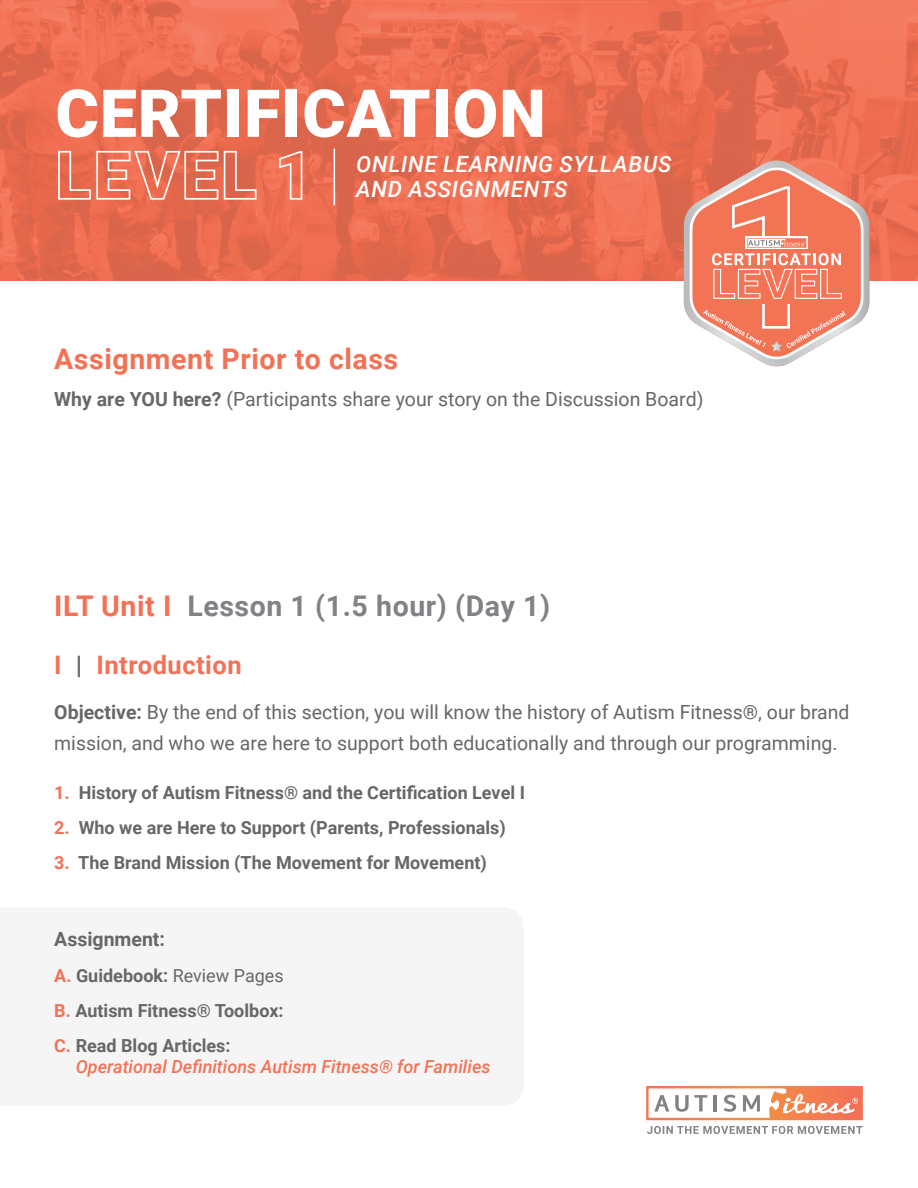
<style>
.page{position:relative;width:918px;height:1188px;background:#fff}
.page>*{position:absolute;margin:0;border:0;box-sizing:border-box;transform-origin:0 0}
.t1{font:900 66.15px/61.9px "Roboto";letter-spacing:.015em;color:#fff}
.t2{font:700 28.5px "Roboto";letter-spacing:.02em;color:#808285}
.t3{font:700 28.5px "Roboto";letter-spacing:.02em;color:#f37255}
.t4{font:700 25.5px "Roboto";letter-spacing:.02em;color:#f37255}
.t5{font:italic 500 22.35px/24.5px "Roboto";letter-spacing:.035em;color:#fff}
.t6{font:19.5px/31.5px "Roboto";color:#686768}
.t7{font:700 19.5px "Roboto";color:#686768}
.t8{font:700 18px/35.1px "Roboto";color:#686768;text-align:justify}
.t9{font:italic 500 18px "Roboto";color:#f37255}
.s1{font-weight:700}
.s2{color:#f37255}
.s3{color:#686768}
.s4{font-weight:400}
</style>
<div class="page">
<svg style="left:0;top:0;width:918px;height:281px;fill:#ed6c4f"></svg>
<svg style="left:684px;top:159px;width:185px;height:208px"></svg>
<hr style="left:334px;top:148px;width:1px;height:57px;background:#fff">
<svg style="left:646px;top:1086px;width:217px;height:48px"></svg>
<h1 class="t1" style="left:55px;top:80px;width:492px">CERTIFICATION<br>LEVEL 1</h1>
<p class="t5" style="left:356px;top:151px;width:316px">ONLINE LEARNING SYLLABUS<br>AND ASSIGNMENTS</p>
<h2 class="t3" style="left:54px;top:339px;width:346px">Assignment Prior to class</h2>
<p class="t6" style="left:54px;top:383px;width:651px"><span class="s1">Why are YOU here?</span> (Participants share your story on the Discussion Board)</p>
<h2 class="t2" style="left:54px;top:586px;width:497px"><span class="s2">ILT Unit I</span> Lesson 1 (1.5 hour) (Day 1)</h2>
<h3 class="t4" style="left:54px;top:647px;width:189px">I <span class="s3">|</span> Introduction</h3>
<p class="t6" style="left:54px;top:695px;width:797px"><span class="s1">Objective:</span> By the end of this section, you will know the history of Autism Fitness®, our brand mission, and who we are here to support both educationally and through our programming.</p>
<p class="t8" style="left:54px;top:774px;width:472px"><span class="s2">1.</span> History of Autism Fitness® and the Certification Level I</p>
<p class="t8" style="left:54px;top:809px;width:453px"><span class="s2">2.</span> Who we are Here to Support (Parents, Professionals)</p>
<p class="t8" style="left:54px;top:844px;width:434px"><span class="s2">3.</span> The Brand Mission (The Movement for Movement)</p>
<p class="t7" style="left:54px;top:926px;width:112px">Assignment:</p>
<p class="t8" style="left:54px;top:957px;width:231px"><span class="s2">A.</span> Guidebook: <span class="s4">Review Pages </span><span class="s2">B.</span> Autism Fitness® Toolbox:<br><span class="s2">C.</span> Read Blog Articles:</p>
<p class="t9" style="left:76px;top:1054px;width:416px">Operational Definitions Autism Fitness® for Families</p>
</div>
